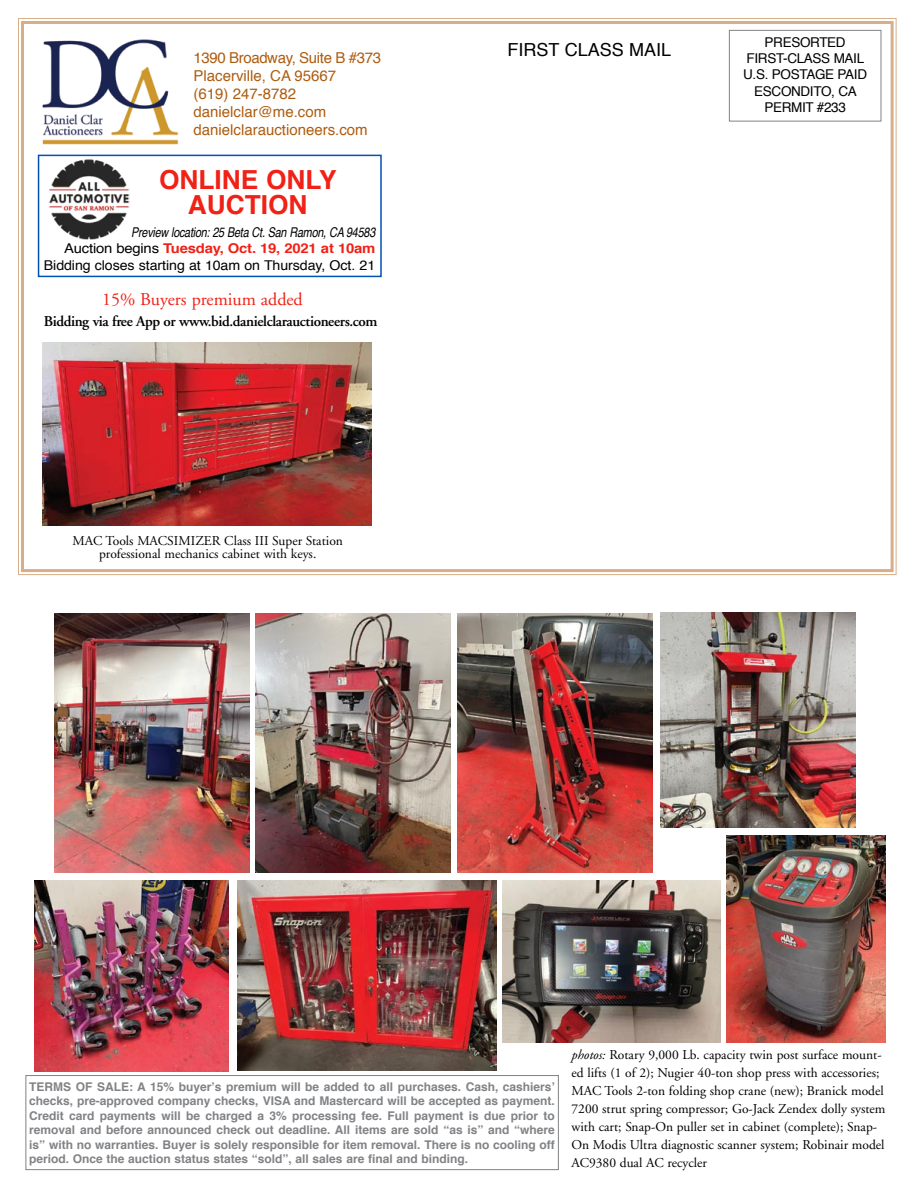
<style>
.page{position:relative;width:918px;height:1188px;background:#fff}
.page>*{position:absolute;margin:0;border:0;box-sizing:border-box;transform-origin:0 0}
.t1{font:700 26.25px/25.3px "Helvetica";color:#f02116;text-align:center}
.t2{font:18px "Adobe Garamond";color:#f02116}
.t3{font:18px "Helvetica";color:#000}
.t4{font:15px/18px "Helvetica";color:#ae5d10}
.t5{font:600 15px "Adobe Garamond";letter-spacing:-.025em;color:#000}
.t6{font:13.5px/18px "Adobe Garamond";color:#000}
.t7{font:13.5px/16.2px "Helvetica";letter-spacing:-.005em;color:#000;text-align:right;scale:1.1 1}
.t8{font:13.5px/16.2px "Helvetica";letter-spacing:-.025em;color:#000;text-align:center}
.t9{font:700 12px/14.4px "Helvetica";color:#808285;text-align:justify}
.s1{font-style:italic}
.s2{font-weight:700;color:#f02116}
</style>
<div class="page">
<svg style="left:18px;top:18px;width:879px;height:558px"></svg>
<div style="left:21px;top:21px;width:873px;height:551px;border:3px solid #d7ae87"></div>
<div style="left:501px;top:41px;width:171px;height:25px;background:#fff"></div>
<img style="left:40px;top:35px;width:139px;height:111px">
<div style="left:26px;top:1075px;width:533px;height:95px;border:1px solid #808285"></div>
<img style="left:42px;top:342px;width:329px;height:184px">
<div style="left:38px;top:155px;width:344px;height:122px;border:2px solid #0053b1"></div>
<div style="left:42px;top:225px;width:335px;height:50px;background:#fff"></div>
<img style="left:48px;top:158px;width:81px;height:81px">
<div style="left:729px;top:30px;width:152px;height:92px;border:1px solid #808285"></div>
<img style="left:55px;top:613px;width:194px;height:259px">
<img style="left:458px;top:613px;width:194px;height:259px">
<img style="left:256px;top:613px;width:194px;height:260px">
<img style="left:238px;top:880px;width:259px;height:191px">
<img style="left:34px;top:880px;width:195px;height:191px">
<img style="left:661px;top:613px;width:194px;height:215px">
<img style="left:727px;top:836px;width:158px;height:206px">
<img style="left:502px;top:881px;width:219px;height:161px">
<p class="t4" style="left:194px;top:49px;width:189px">1390 Broadway, Suite B #373<br>Placerville, CA 95667<br>(619) 247-8782 danielclar@me.com danielclarauctioneers.com</p>
<h1 class="t1" style="left:159px;top:168px;width:179px">ONLINE ONLY<br>AUCTION</h1>
<p class="t7" style="left:44px;top:225px;width:303px"><span class="s1">Preview location: 25 Beta Ct. San Ramon, CA 94583<br></span>Auction begins <span class="s2">Tuesday, Oct. 19, 2021 at 10am<br></span>Bidding closes starting at 10am on Thursday, Oct. 21</p>
<h2 class="t2" style="left:102px;top:289px;width:202px">15% Buyers premium added</h2>
<p class="t5" style="left:44px;top:313px;width:335px">Bidding via free App or www.bid.danielclarauctioneers.com</p>
<p class="t6" style="left:72px;top:534px;width:272px;line-height:13.5px;text-align:center">MAC Tools MACSIMIZER Class III Super Station professional mechanics cabinet with keys.</p>
<h2 class="t3" style="left:508px;top:36px;width:165px">FIRST CLASS MAIL</h2>
<p class="t8" style="left:743px;top:34px;width:125px">PRESORTED<br>FIRST-CLASS MAIL<br>U.S. POSTAGE PAID<br>ESCONDITO, CA<br>PERMIT #233</p>
<p class="t9" style="left:29px;top:1080px;width:527px">TERMS OF SALE: A 15% buyer’s premium will be added to all purchases. Cash, cashiers’ checks, pre-approved company checks, VISA and Mastercard will be accepted as payment.<br>Credit card payments will be charged a 3% processing fee. Full payment is due prior to removal and before announced check out deadline. All items are sold “as is” and “where is” with no warranties. Buyer is solely responsible for item removal. There is no cooling off period. Once the auction status states “sold”, all sales are final and binding.</p>
<p class="t6" style="left:572px;top:1046px;width:315px"><span class="s1">photos:</span> Rotary 9,000 Lb. capacity twin post surface mount&shy;ed lifts (1 of 2); Nugier 40-ton shop press with accessories; MAC Tools 2-ton folding shop crane (new); Branick model 7200 strut spring compressor; Go-Jack Zendex dolly system with cart; Snap-On puller set in cabinet (complete); Snap-On Modis Ultra diagnostic scanner system; Robinair model AC9380 dual AC recycler</p>
</div>
